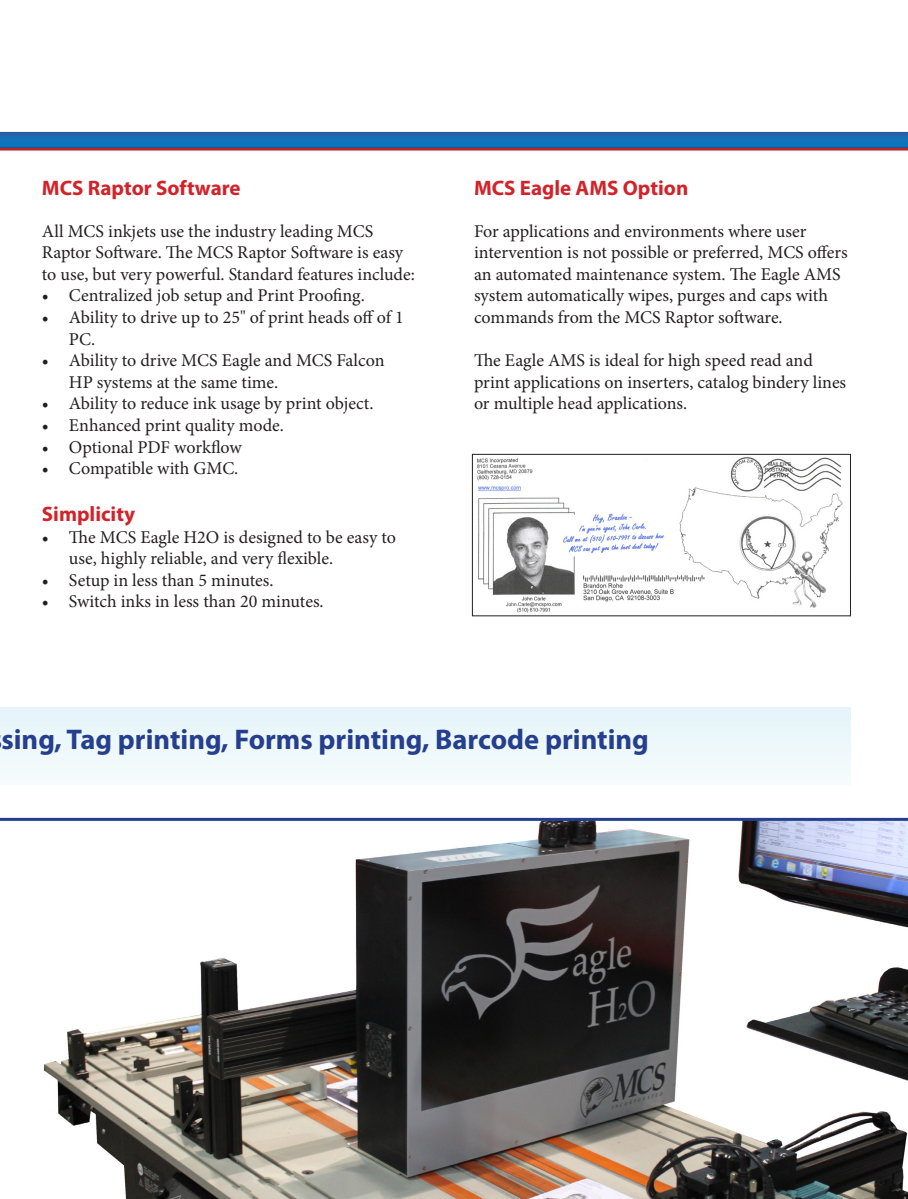
<style>
.page{position:relative;width:908px;height:1199px;background:#fff}
.page>*{position:absolute;margin:0;border:0;box-sizing:border-box;transform-origin:0 0}
.t1{font:700 28.5px "Myriad Pro";color:#253f8e}
.t2{font:700 21px "Myriad Pro";color:#d1232a}
.t3{font:18px/21.6px "Minion Pro";color:#231f20}
</style>
<div class="page">
<div style="left:0;top:707px;width:851px;height:77px;background:#edf8fb"></div>
<svg style="left:0;top:818px;width:908px;height:381px"></svg>
<img style="left:477px;top:457px;width:366px;height:156px">
<div style="left:472px;top:454px;width:379px;height:162px;border:1px solid #231f20"></div>
<svg style="left:0;top:132px;width:908px;height:14px;background:#186cb3"></svg>
<img style="left:0;top:146px;width:908px;height:5px">
<hr style="left:0;top:148px;width:908px;height:2px;background:#c32027">
<p class="t2" style="left:42px;top:174px;width:200px">MCS Raptor Software</p>
<p class="t3" style="left:42px;top:220px;width:374px">All MCS inkjets use the industry leading MCS<br>Raptor Software. The MCS Raptor Software is easy to use, but very powerful. Standard features include:</p>
<p class="t3" style="left:42px;top:285px;width:324px">• Centralized job setup and Print Proofing.</p>
<p class="t3" style="left:69px;top:306px;width:336px;text-indent:-27px">• Ability to drive up to 25" of print heads off of 1<br>PC.</p>
<p class="t3" style="left:69px;top:350px;width:317px;text-indent:-27px">• Ability to drive MCS Eagle and MCS Falcon<br>HP systems at the same time.</p>
<p class="t3" style="left:42px;top:393px;width:333px">• Ability to reduce ink usage by print object.</p>
<p class="t3" style="left:42px;top:414px;width:243px">• Enhanced print quality mode.</p>
<p class="t3" style="left:42px;top:436px;width:201px">• Optional PDF workflow</p>
<p class="t3" style="left:42px;top:458px;width:198px">• Compatible with GMC.</p>
<p class="t2" style="left:42px;top:500px;width:95px">Simplicity</p>
<p class="t3" style="left:69px;top:526px;width:328px;text-indent:-27px">• The MCS Eagle H2O is designed to be easy to use, highly reliable, and very flexible.</p>
<p class="t3" style="left:42px;top:569px;width:233px">• Setup in less than 5 minutes.</p>
<p class="t3" style="left:42px;top:591px;width:283px">• Switch inks in less than 20 minutes.</p>
<p class="t2" style="left:474px;top:174px;width:216px">MCS Eagle AMS Option</p>
<p class="t3" style="left:474px;top:220px;width:375px">For applications and environments where user intervention is not possible or preferred, MCS offers an automated maintenance system. The Eagle AMS system automatically wipes, purges and caps with commands from the MCS Raptor software.</p>
<p class="t3" style="left:474px;top:350px;width:374px">The Eagle AMS is ideal for high speed read and print applications on inserters, catalog bindery lines or multiple head applications.</p>
<p class="t1" style="left:1px;top:720px;width:649px">sing, Tag printing, Forms printing, Barcode printing</p>
</div>
